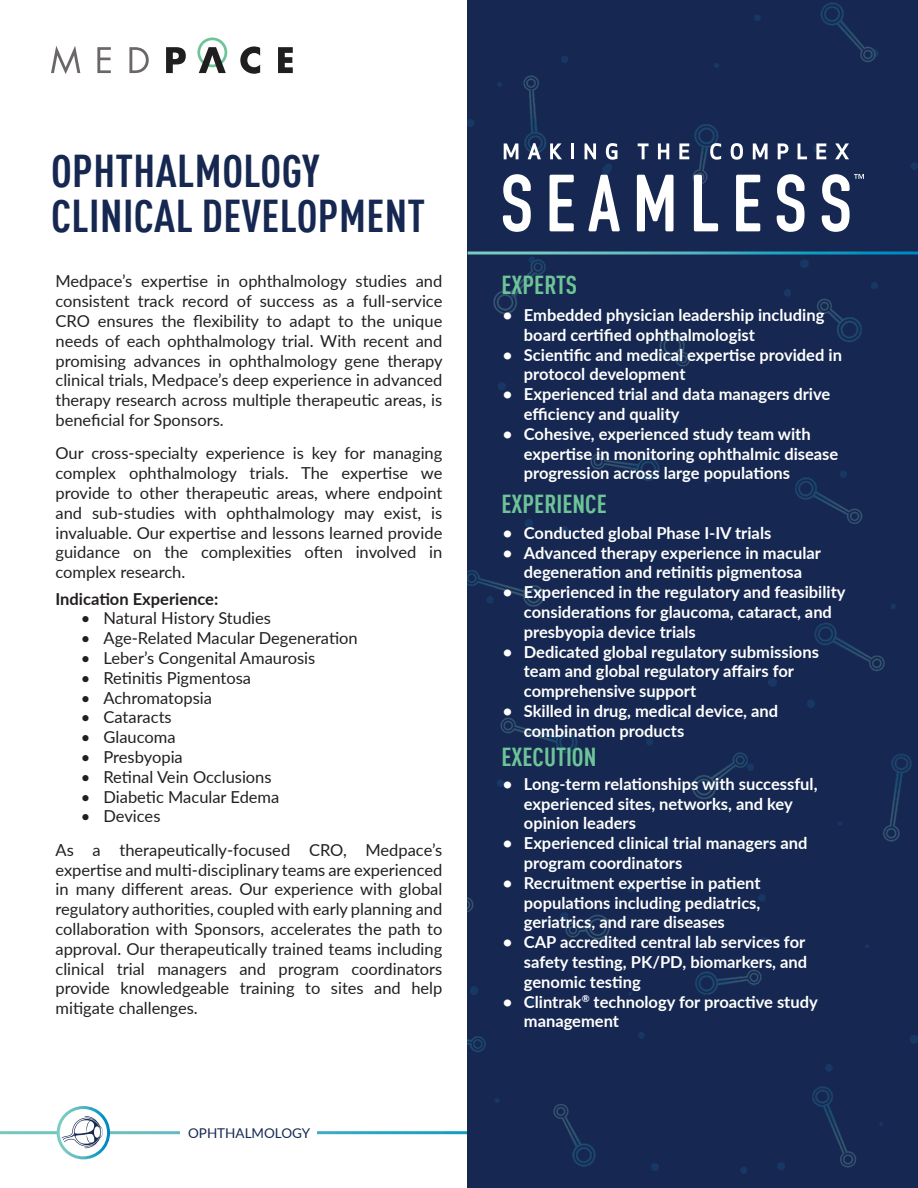
<style>
.page{position:relative;width:918px;height:1188px;background:#fff}
.page>*{position:absolute;margin:0;border:0;box-sizing:border-box;transform-origin:0 0}
.t1{font:700 condensed 45px/45px "DINOT";letter-spacing:.01em;color:#162851}
.t2{font:700 condensed 25.5px "DINOT";color:#6dc597}
.t3{font:16.5px/19.8px "Lato";color:#231f20;text-align:justify}
.t4{font:700 16.5px/19.8px "Lato";color:#fff}
.t5{font:700 16.5px "Lato";color:#231f20}
.t6{font:13.5px "Lato";color:#162851}
</style>
<div class="page">
<div style="left:468px;top:0;width:450px;height:1188px;background:#162851"></div>
<svg style="left:51px;top:46px;width:29px;height:28px"></svg>
<svg style="left:97px;top:47px;width:14px;height:26px"></svg>
<svg style="left:129px;top:47px;width:20px;height:26px"></svg>
<svg style="left:166px;top:47px;width:20px;height:26px"></svg>
<svg style="left:197px;top:37px;width:30px;height:36px"></svg>
<svg style="left:240px;top:46px;width:20px;height:28px"></svg>
<svg style="left:278px;top:47px;width:15px;height:26px"></svg>
<hr style="left:468px;top:251px;width:450px;height:3px;background:#fff">
<svg style="left:58px;top:1108px;width:51px;height:50px"></svg>
<div style="left:57px;top:1106px;width:53px;height:53px;border:3px solid #fff;border-radius:50%"></div>
<svg style="left:504px;top:143px;width:14px;height:16px"></svg>
<svg style="left:528px;top:143px;width:13px;height:16px"></svg>
<svg style="left:550px;top:143px;width:12px;height:16px"></svg>
<hr style="left:571px;top:143px;width:3px;height:16px;background:#fff">
<svg style="left:585px;top:143px;width:11px;height:16px"></svg>
<svg style="left:606px;top:143px;width:11px;height:17px"></svg>
<svg style="left:638px;top:143px;width:11px;height:16px"></svg>
<svg style="left:658px;top:143px;width:11px;height:16px"></svg>
<svg style="left:679px;top:143px;width:10px;height:16px"></svg>
<svg style="left:710px;top:143px;width:11px;height:17px"></svg>
<svg style="left:731px;top:143px;width:12px;height:17px"></svg>
<svg style="left:753px;top:143px;width:15px;height:16px"></svg>
<svg style="left:778px;top:143px;width:10px;height:16px"></svg>
<svg style="left:798px;top:143px;width:9px;height:16px"></svg>
<svg style="left:816px;top:143px;width:10px;height:16px"></svg>
<svg style="left:835px;top:143px;width:14px;height:16px"></svg>
<svg style="left:503px;top:174px;width:28px;height:58px"></svg>
<svg style="left:550px;top:175px;width:24px;height:56px"></svg>
<svg style="left:588px;top:175px;width:32px;height:56px"></svg>
<svg style="left:637px;top:175px;width:37px;height:56px"></svg>
<svg style="left:694px;top:175px;width:24px;height:56px"></svg>
<svg style="left:736px;top:175px;width:24px;height:56px"></svg>
<svg style="left:777px;top:174px;width:28px;height:58px"></svg>
<svg style="left:822px;top:174px;width:42px;height:58px"></svg>
<svg style="left:62px;top:1116px;width:41px;height:32px"></svg>
<h1 class="t1" style="left:51px;top:145px;width:376px">OPHTHALMOLOGY<br>CLINICAL DEVELOPMENT</h1>
<p class="t3" style="left:56px;top:271px;width:389px">Medpace’s expertise in ophthalmology studies and consistent track record of success as a full-service CRO ensures the flexibility to adapt to the unique needs of each ophthalmology trial. With recent and promising advances in ophthalmology gene therapy clinical trials, Medpace’s deep experience in advanced therapy research across multiple therapeutic areas, is beneficial for Sponsors.</p>
<p class="t3" style="left:56px;top:443px;width:388px">Our cross-specialty experience is key for managing complex ophthalmology trials. The expertise we provide to other therapeutic areas, where endpoint and sub-studies with ophthalmology may exist, is invaluable. Our expertise and lessons learned provide guidance on the complexities often involved in complex research.</p>
<p class="t5" style="left:56px;top:587px;width:164px">Indication Experience:</p>
<p class="t3" style="left:81px;top:608px;width:192px">• Natural History Studies</p>
<p class="t3" style="left:81px;top:628px;width:278px">• Age-Related Macular Degeneration</p>
<p class="t3" style="left:81px;top:647px;width:236px">• Leber’s Congenital Amaurosis</p>
<p class="t3" style="left:81px;top:667px;width:172px">• Retinitis Pigmentosa</p>
<p class="t3" style="left:81px;top:687px;width:133px">• Achromatopsia</p>
<p class="t3" style="left:81px;top:707px;width:92px">• Cataracts</p>
<p class="t3" style="left:81px;top:727px;width:96px">• Glaucoma</p>
<p class="t3" style="left:81px;top:746px;width:103px">• Presbyopia</p>
<p class="t3" style="left:81px;top:766px;width:192px">• Retinal Vein Occlusions</p>
<p class="t3" style="left:81px;top:786px;width:200px">• Diabetic Macular Edema</p>
<p class="t3" style="left:56px;top:799px;width:388px;line-height:33.3px;text-indent:25px">• Devices<br>As a therapeutically-focused CRO, Medpace’s</p>
<p class="t3" style="left:56px;top:859px;width:388px">expertise and multi-disciplinary teams are experienced in many different areas. Our experience with global regulatory authorities, coupled with early planning and collaboration with Sponsors, accelerates the path to approval. Our therapeutically trained teams including clinical trial managers and program coordinators provide knowledgeable training to sites and help mitigate challenges.</p>
<p class="t6" style="left:188px;top:1123px;width:124px">OPHTHALMOLOGY</p>
<h2 class="t2" style="left:501px;top:266px;width:77px">EXPERTS</h2>
<p class="t4" style="left:524px;top:304px;width:302px;text-indent:-21px">• Embedded physician leadership including board certified ophthalmologist</p>
<p class="t4" style="left:524px;top:344px;width:320px;text-indent:-21px">• Scientific and medical expertise provided in protocol development</p>
<p class="t4" style="left:524px;top:384px;width:308px;text-indent:-21px">• Experienced trial and data managers drive efficiency and quality</p>
<p class="t4" style="left:524px;top:423px;width:316px;text-indent:-21px">• Cohesive, experienced study team with expertise in monitoring ophthalmic disease progression across large populations</p>
<h2 class="t2" style="left:501px;top:485px;width:107px">EXPERIENCE</h2>
<p class="t4" style="left:503px;top:522px;width:270px">• Conducted global Phase I-IV trials</p>
<p class="t4" style="left:503px;top:542px;width:320px;text-align:center">• Advanced therapy experience in macular degeneration and retinitis pigmentosa</p>
<p class="t4" style="left:524px;top:582px;width:323px;text-indent:-21px">• Experienced in the regulatory and feasibility considerations for glaucoma, cataract, and presbyopia device trials</p>
<p class="t4" style="left:524px;top:641px;width:297px;text-indent:-21px">• Dedicated global regulatory submissions team and global regulatory affairs for comprehensive support</p>
<p class="t4" style="left:524px;top:700px;width:256px;text-indent:-21px">• Skilled in drug, medical device, and combination products</p>
<p class="t4" style="left:524px;top:773px;width:295px;text-indent:-21px">• Long-term relationships with successful, experienced sites, networks, and key opinion leaders</p>
<p class="t4" style="left:524px;top:833px;width:285px;text-indent:-21px">• Experienced clinical trial managers and program coordinators</p>
<p class="t4" style="left:524px;top:872px;width:238px;text-align:justify;text-indent:-21px">• Recruitment expertise in patient populations including pediatrics, geriatrics, and rare diseases</p>
<p class="t4" style="left:524px;top:932px;width:285px;text-align:justify;text-indent:-21px">• CAP accredited central lab services for safety testing, PK/PD, biomarkers, and genomic testing</p>
<p class="t4" style="left:524px;top:991px;width:295px;text-indent:-21px">• Clintrak<sup>®</sup> technology for proactive study management</p>
<h2 class="t2" style="left:501px;top:738px;width:97px">EXECUTION</h2>
</div>
